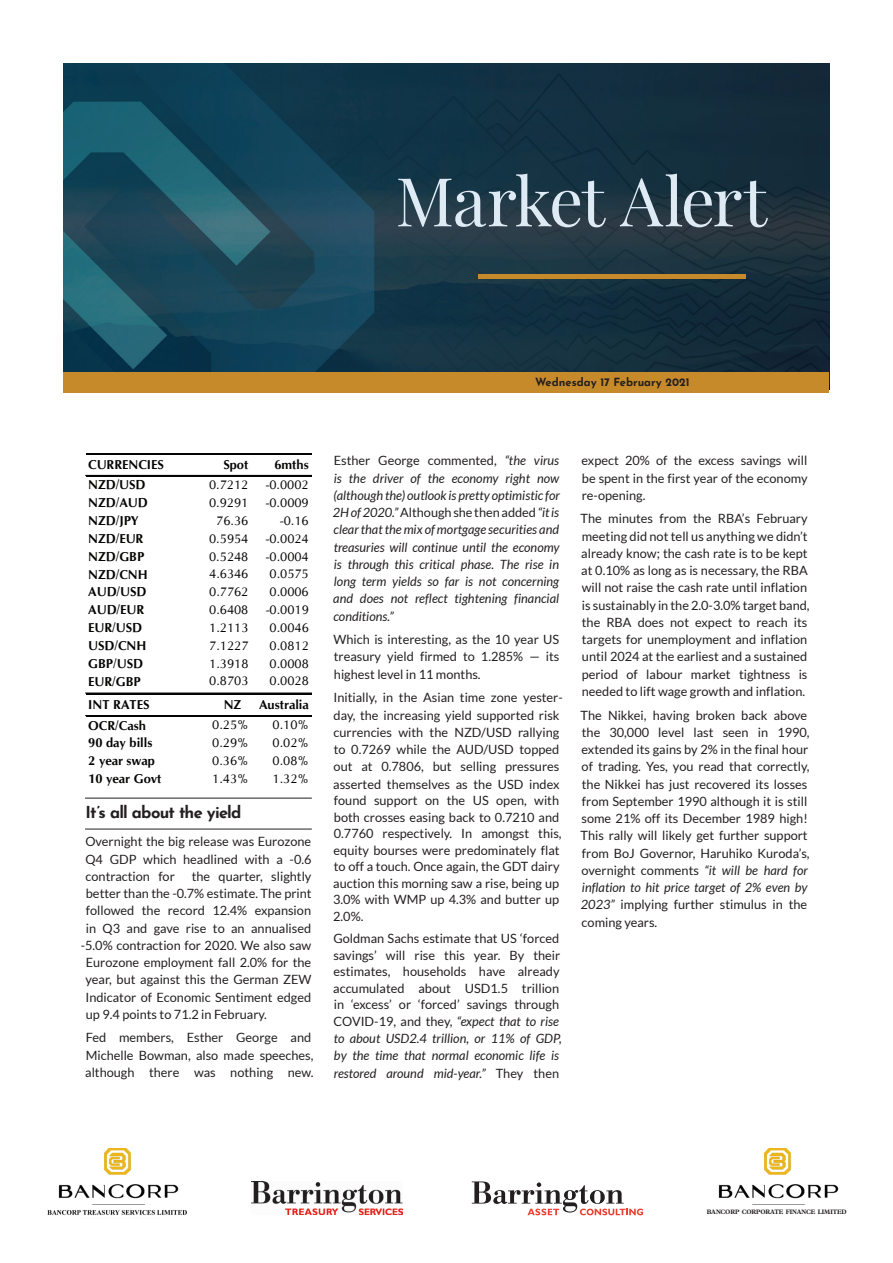
<style>
.page{position:relative;width:893px;height:1263px;background:#fff}
.page>*{position:absolute;margin:0;border:0;box-sizing:border-box;transform-origin:0 0}
.t1{font:67.5px "Playfair Display";letter-spacing:-.03em;color:#deeaf4}
.t2{font:700 16.5px "Josefin Sans";letter-spacing:-.045em;color:#231f20}
.t3{font:12.9px "CG Omega";color:#040503}
.t4{font:700 12.9px "CG Omega";letter-spacing:-.005em;color:#040503}
.t5{font:12.75px/17.2px "Lato";color:#231f20}
.t6{font:italic 12.75px/17.2px "Lato";color:#231f20;text-align:justify}
.t7{font:700 11.25px "Josefin Sans";color:#231f20}
.t8{font:700 6.45px "Plantin Std";letter-spacing:-.01em;color:#231f20;scale:.93 1}
.s1{font-style:normal}
.s2{font-style:italic}
</style>
<div class="page">
<hr style="left:85px;top:798px;width:227px;height:1px;background:#231f20">
<hr style="left:85px;top:829px;width:227px;height:1px;background:#231f20">
<hr style="left:86px;top:453px;width:225px;height:1px;background:#040503">
<hr style="left:86px;top:475px;width:225px;height:2px;background:#040503">
<hr style="left:86px;top:693px;width:225px;height:1px;background:#040503">
<hr style="left:86px;top:715px;width:225px;height:2px;background:#040503">
<img style="left:64px;top:64px;width:765px;height:308px">
<div style="left:64px;top:372px;width:765px;height:21px;background:#c78a2a"></div>
<hr style="left:478px;top:275px;width:268px;height:4px;background:#c78a2a">
<img style="left:47px;top:1148px;width:140px;height:67px">
<img style="left:252px;top:1181px;width:150px;height:34px">
<svg style="left:472px;top:1181px;width:171px;height:34px"></svg>
<img style="left:718px;top:1148px;width:121px;height:57px">
<h1 class="t1" style="left:395px;top:148px;width:373px">Market Alert</h1>
<p class="t7" style="left:535px;top:372px;width:156px">Wednesday 17 February 2021</p>
<p class="t4" style="left:88px;top:457px;width:77px">CURRENCIES</p>
<p class="t4" style="left:223px;top:457px;width:26px">Spot</p>
<p class="t4" style="left:274px;top:457px;width:36px">6mths</p>
<p class="t4" style="left:88px;top:477px;width:59px">NZD/USD</p>
<p class="t3" style="left:209px;top:477px;width:41px">0.7212</p>
<p class="t3" style="left:266px;top:477px;width:44px">-0.0002</p>
<p class="t4" style="left:88px;top:495px;width:61px">NZD/AUD</p>
<p class="t3" style="left:209px;top:495px;width:41px">0.9291</p>
<p class="t3" style="left:266px;top:495px;width:44px">-0.0009</p>
<p class="t4" style="left:88px;top:512px;width:52px">NZD/JPY</p>
<p class="t3" style="left:216px;top:513px;width:34px">76.36</p>
<p class="t3" style="left:280px;top:513px;width:30px">-0.16</p>
<p class="t4" style="left:88px;top:530px;width:57px">NZD/EUR</p>
<p class="t3" style="left:209px;top:531px;width:41px">0.5954</p>
<p class="t3" style="left:266px;top:531px;width:44px">-0.0024</p>
<p class="t4" style="left:88px;top:548px;width:58px">NZD/GBP</p>
<p class="t3" style="left:209px;top:548px;width:41px">0.5248</p>
<p class="t3" style="left:266px;top:548px;width:44px">-0.0004</p>
<p class="t4" style="left:88px;top:566px;width:61px">NZD/CNH</p>
<p class="t3" style="left:209px;top:566px;width:41px">4.6346</p>
<p class="t3" style="left:270px;top:566px;width:41px">0.0575</p>
<p class="t4" style="left:88px;top:584px;width:60px">AUD/USD</p>
<p class="t3" style="left:209px;top:584px;width:41px">0.7762</p>
<p class="t3" style="left:270px;top:584px;width:41px">0.0006</p>
<p class="t4" style="left:88px;top:602px;width:58px">AUD/EUR</p>
<p class="t3" style="left:209px;top:602px;width:41px">0.6408</p>
<p class="t3" style="left:266px;top:602px;width:44px">-0.0019</p>
<p class="t4" style="left:88px;top:619px;width:55px">EUR/USD</p>
<p class="t3" style="left:209px;top:620px;width:41px">1.2113</p>
<p class="t3" style="left:270px;top:620px;width:41px">0.0046</p>
<p class="t4" style="left:88px;top:637px;width:60px">USD/CNH</p>
<p class="t3" style="left:209px;top:638px;width:41px">7.1227</p>
<p class="t3" style="left:270px;top:638px;width:41px">0.0812</p>
<p class="t4" style="left:88px;top:655px;width:56px">GBP/USD</p>
<p class="t3" style="left:209px;top:655px;width:41px">1.3918</p>
<p class="t3" style="left:270px;top:655px;width:41px">0.0008</p>
<p class="t4" style="left:88px;top:673px;width:54px">EUR/GBP</p>
<p class="t3" style="left:209px;top:673px;width:41px">0.8703</p>
<p class="t3" style="left:270px;top:673px;width:41px">0.0028</p>
<p class="t4" style="left:88px;top:697px;width:63px">INT RATES</p>
<p class="t4" style="left:224px;top:697px;width:19px">NZ</p>
<p class="t4" style="left:259px;top:697px;width:51px">Australia</p>
<p class="t4" style="left:88px;top:717px;width:59px">OCR/Cash</p>
<p class="t3" style="left:212px;top:717px;width:38px">0.25%</p>
<p class="t3" style="left:273px;top:717px;width:38px">0.10%</p>
<p class="t4" style="left:88px;top:735px;width:66px">90 day bills</p>
<p class="t3" style="left:212px;top:735px;width:38px">0.29%</p>
<p class="t3" style="left:273px;top:735px;width:38px">0.02%</p>
<p class="t4" style="left:88px;top:753px;width:68px">2 year swap</p>
<p class="t3" style="left:212px;top:753px;width:38px">0.36%</p>
<p class="t3" style="left:273px;top:753px;width:38px">0.08%</p>
<p class="t4" style="left:88px;top:770px;width:75px">10 year Govt</p>
<p class="t3" style="left:212px;top:771px;width:38px">1.43%</p>
<p class="t3" style="left:273px;top:771px;width:38px">1.32%</p>
<p class="t2" style="left:85px;top:798px;width:158px">It’s all about the yield</p>
<p class="t5" style="left:85px;top:833px;width:228px;text-align:justify">Overnight the big release was Eurozone Q4 GDP which headlined with a -0.6 contraction for</p>
<p class="t5" style="left:192px;top:867px;width:121px">the quarter, slightly</p>
<p class="t5" style="left:86px;top:885px;width:227px">better than the -0.7% estimate. The print</p>
<p class="t5" style="left:86px;top:902px;width:227px">followed the record 12.4% expansion</p>
<p class="t5" style="left:86px;top:919px;width:227px">in Q3 and gave rise to an annualised</p>
<p class="t5" style="left:81px;top:936px;width:232px">-5.0% contraction for 2020. We also saw</p>
<p class="t5" style="left:86px;top:954px;width:227px">Eurozone employment fall 2.0% for the</p>
<p class="t5" style="left:86px;top:971px;width:227px">year, but against this the German ZEW</p>
<p class="t5" style="left:85px;top:988px;width:227px">Indicator of Economic Sentiment edged</p>
<p class="t5" style="left:86px;top:1005px;width:183px">up 9.4 points to 71.2 in February.</p>
<p class="t5" style="left:85px;top:1029px;width:230px">Fed members, Esther George and<br>Michelle Bowman, also made speeches, although there was nothing new.</p>
<p class="t6" style="left:333px;top:452px;width:229px"><span class="s1">Esther George commented,</span> “the virus is the driver of the economy right now (although the) outlook is pretty optimistic for 2H of 2020.” <span class="s1">Although she then added</span> “it is clear that the mix of mortgage securities and treasuries will continue until the economy is through this critical phase. The rise in long term yields so far is not concerning and does not reflect tightening financial conditions.”</p>
<p class="t5" style="left:334px;top:631px;width:227px;text-align:justify">Which is interesting, as the 10 year US treasury yield firmed to 1.285% — its highest level in 11 months.</p>
<p class="t5" style="left:333px;top:689px;width:231px;line-height:16.8px">Initially, in the Asian time zone yester&shy;day, the increasing yield supported risk currencies with the NZD/USD rallying to 0.7269 while the AUD/USD topped out at 0.7806, but selling pressures asserted themselves as the USD index found support on the US open, with both crosses easing back to 0.7210 and 0.7760 respectively. In amongst this, equity bourses were predominately flat to off a touch. Once again, the GDT dairy auction this morning saw a rise, being up 3.0% with WMP up 4.3% and butter up 2.0%.</p>
<p class="t5" style="left:333px;top:930px;width:230px;line-height:16.8px">Goldman Sachs estimate that US ‘forced savings’ will rise this year. By their estimates, households have already accumulated about USD1.5 trillion in ‘excess’ or ‘forced’ savings through COVID-19, and they, <span class="s2">“expect that to rise to about USD2.4 trillion, or 11% of GDP, by the time that normal economic life is restored around mid-year.”</span> They then</p>
<p class="t5" style="left:582px;top:452px;width:227px;text-align:justify">expect 20% of the excess savings will be spent in the first year of the economy re-opening.</p>
<p class="t5" style="left:581px;top:510px;width:231px">The minutes from the RBA’s February meeting did not tell us anything we didn’t already know; the cash rate is to be kept at 0.10% as long as is necessary, the RBA will not raise the cash rate until inflation is sustainably in the 2.0-3.0% target band, the RBA does not expect to reach its targets for unemployment and inflation until 2024 at the earliest and a sustained period of labour market tightness is needed to lift wage growth and inflation.</p>
<p class="t5" style="left:581px;top:706px;width:231px">The Nikkei, having broken back above the 30,000 level last seen in 1990, extended its gains by 2% in the final hour of trading. Yes, you read that correctly, the Nikkei has just recovered its losses from September 1990 although it is still some 21% off its December 1989 high!<br>This rally will likely get further support from BoJ Governor, Haruhiko Kuroda’s, overnight comments <span class="s2">“it will be hard for inflation to hit price target of 2% even by 2023”</span> implying further stimulus in the coming years.</p>
<p class="t8" style="left:707px;top:1208px;width:152px">BANCORP CORPORATE FINANCE LIMITED</p>
</div>
